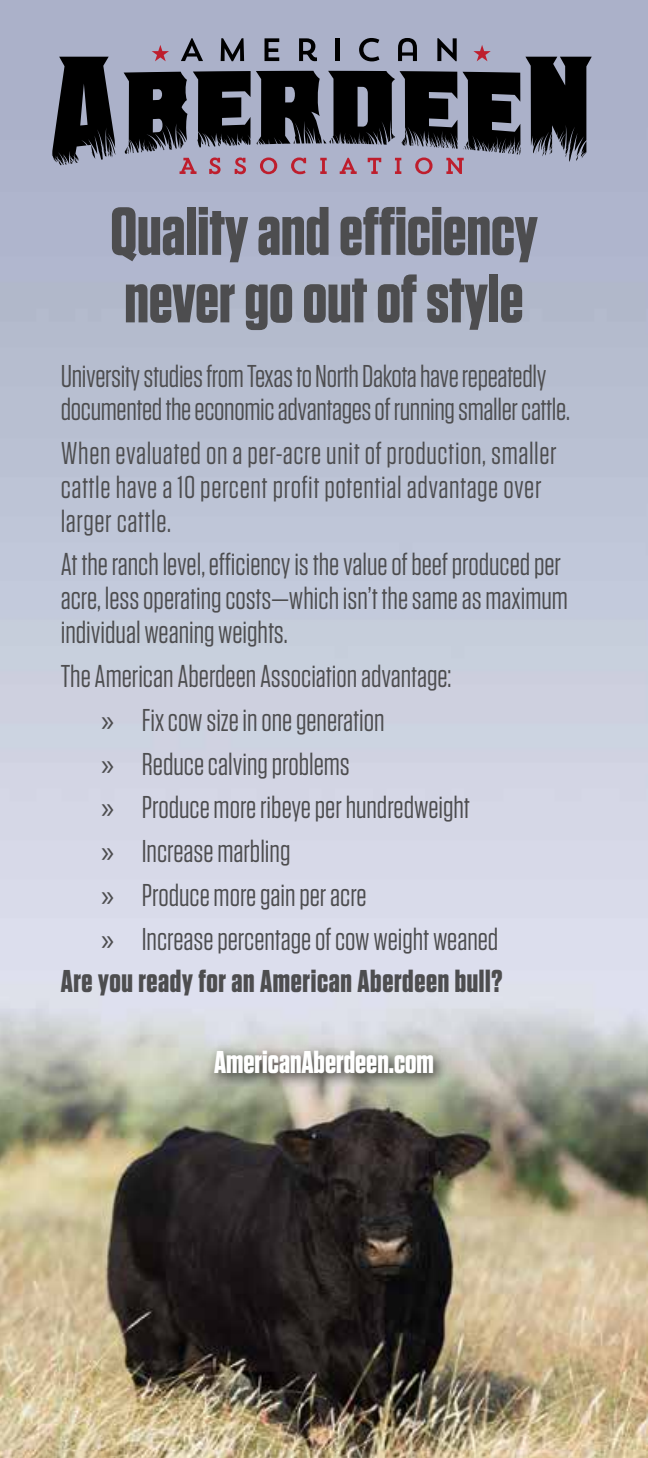
<style>
.page{position:relative;width:648px;height:1458px;background:#fff}
.page>*{position:absolute;margin:0;border:0;box-sizing:border-box;transform-origin:0 0}
.t1{font:700 67.5px/67.5px "Tungsten";color:#4d4d4f}
.t2{font:31.5px/33.8px "Tungsten";color:#4d4d4f}
.t3{font:31.5px/33.8px "Tungsten";letter-spacing:.02em;color:#4d4d4f}
.t4{font:700 31.5px "Tungsten";letter-spacing:.02em;color:#4d4d4f}
.t5{font:700 31.5px "Tungsten";color:#fff}
.s1{font-family:"Myriad Pro"}
</style>
<div class="page">
<img style="left:0;top:0;width:648px;height:1458px">
<svg style="left:152px;top:45px;width:17px;height:12px"></svg>
<svg style="left:181px;top:38px;width:22px;height:19px"></svg>
<svg style="left:221px;top:38px;width:23px;height:19px"></svg>
<svg style="left:265px;top:38px;width:14px;height:19px"></svg>
<svg style="left:299px;top:38px;width:18px;height:19px"></svg>
<hr style="left:336px;top:38px;width:4px;height:23px;background:#000">
<svg style="left:359px;top:38px;width:20px;height:19px"></svg>
<svg style="left:398px;top:38px;width:19px;height:19px"></svg>
<svg style="left:437px;top:38px;width:20px;height:19px"></svg>
<svg style="left:473px;top:45px;width:18px;height:12px"></svg>
<svg style="left:52px;top:57px;width:540px;height:108px;background:#4e515c"></svg>
<svg style="left:180px;top:158px;width:17px;height:16px"></svg>
<svg style="left:209px;top:157px;width:12px;height:17px"></svg>
<svg style="left:235px;top:157px;width:11px;height:17px"></svg>
<svg style="left:260px;top:157px;width:17px;height:17px"></svg>
<svg style="left:291px;top:157px;width:15px;height:17px"></svg>
<svg style="left:320px;top:158px;width:7px;height:16px"></svg>
<svg style="left:340px;top:158px;width:17px;height:16px"></svg>
<svg style="left:368px;top:158px;width:13px;height:16px"></svg>
<svg style="left:395px;top:158px;width:6px;height:16px"></svg>
<svg style="left:415px;top:157px;width:18px;height:17px"></svg>
<svg style="left:446px;top:158px;width:18px;height:16px"></svg>
<div style="left:207px;top:1042px;width:242px;height:47px;background:#000;opacity:.75"></div>
<h1 class="t1" style="left:110px;top:201px;width:429px">Quality and efficiency never go out of style</h1>
<p class="t2" style="left:61px;top:360px;width:511px">University studies from Texas to North Dakota have repeatedly documented the economic advantages of running smaller cattle.</p>
<p class="t3" style="left:61px;top:438px;width:497px">When evaluated on a per-acre unit of production, smaller cattle have a 10 percent profit potential advantage over larger cattle.</p>
<p class="t2" style="left:61px;top:549px;width:509px">At the ranch level, efficiency is the value of beef produced per acre, less operating costs—which isn’t the same as maximum individual weaning weights.</p>
<p class="t2" style="left:61px;top:660px;width:392px">The American Aberdeen Association advantage:</p>
<p class="t2" style="left:101px;top:704px;width:285px"><span class="s1">»</span> Fix cow size in one generation</p>
<p class="t2" style="left:101px;top:748px;width:250px"><span class="s1">»</span> Reduce calving problems</p>
<p class="t2" style="left:101px;top:792px;width:370px"><span class="s1">»</span> Produce more ribeye per hundredweight</p>
<p class="t2" style="left:101px;top:836px;width:191px"><span class="s1">»</span> Increase marbling</p>
<p class="t2" style="left:101px;top:880px;width:267px"><span class="s1">»</span> Produce more gain per acre</p>
<p class="t2" style="left:101px;top:924px;width:399px"><span class="s1">»</span> Increase percentage of cow weight weaned</p>
<p class="t4" style="left:61px;top:967px;width:443px">Are you ready for an American Aberdeen bull?</p>
<p class="t5" style="left:214px;top:1048px;width:221px">AmericanAberdeen.com</p>
</div>
